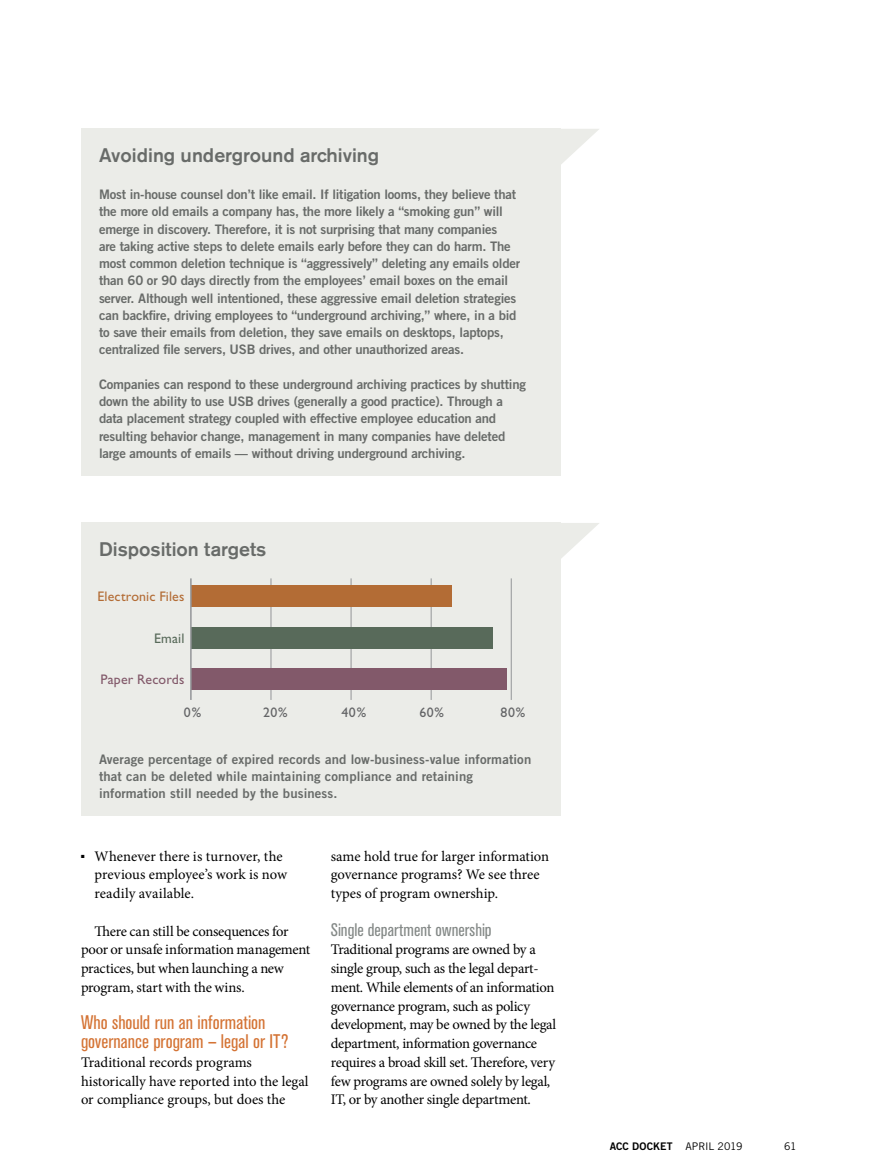
<style>
.page{position:relative;width:891px;height:1175px;background:#fff}
.page>*{position:absolute;margin:0;border:0;box-sizing:border-box;transform-origin:0 0}
.t1{font:condensed 19.5px/18.8px "Akzidenz Grotesk BE";letter-spacing:.005em;color:#d47334}
.t2{font:500 19.5px "Akzidenz Grotesk BE";color:#686b69}
.t3{font:condensed 18px "Akzidenz Grotesk BE";color:#848987}
.t4{font:14.7px/18.8px "Minion Pro";letter-spacing:-.015em;color:#000}
.t5{font:13.8px "Gill Sans";letter-spacing:.01em;color:#b36c35}
.t6{font:13.8px "Gill Sans";letter-spacing:.025em;color:#636466}
.t7{font:13.8px "Gill Sans";letter-spacing:.01em;color:#82596a}
.t8{font:13.8px "Gill Sans";letter-spacing:.015em;color:#586a5a}
.t9{font:13.2px/17.2px "Trade Gothic Bold Two";letter-spacing:-.015em;color:#686b69}
.t10{font:13.2px/17.2px "Trade Gothic Bold Two";letter-spacing:.01em;color:#686b69}
.t11{font:10.5px "Trade Gothic Bold Two";letter-spacing:.015em;color:#000}
.t12{font:10.5px "Trade Gothic";color:#000}
.s1{font-family:"Trade Gothic"}
</style>
<div class="page">
<div style="left:81px;top:129px;width:479px;height:347px;background:#ebece8"></div>
<svg style="left:560px;top:129px;width:39px;height:37px"></svg>
<div style="left:81px;top:523px;width:479px;height:293px;background:#ebece8"></div>
<svg style="left:560px;top:523px;width:39px;height:37px"></svg>
<hr style="left:271px;top:578px;width:1px;height:122px;background:#939598">
<hr style="left:351px;top:578px;width:1px;height:122px;background:#939598">
<hr style="left:431px;top:578px;width:1px;height:122px;background:#939598">
<hr style="left:511px;top:578px;width:1px;height:122px;background:#939598">
<div style="left:191px;top:585px;width:260px;height:22px;background:#b36c35"></div>
<div style="left:191px;top:627px;width:301px;height:21px;background:#586a5a"></div>
<div style="left:191px;top:668px;width:316px;height:21px;background:#82596a"></div>
<hr style="left:190px;top:578px;width:2px;height:122px;background:#939598">
<h1 class="t2" style="left:99px;top:143px;width:282px">Avoiding underground archiving</h1>
<p class="t9" style="left:99px;top:185px;width:423px">Most in-house counsel don’t like email. If litigation looms, they believe that the more old emails a company has, the more likely a “smoking gun” will emerge in discovery. Therefore, it is not surprising that many companies<br>are taking active steps to delete emails early before they can do harm. The most common deletion technique is “aggressively” deleting any emails older than 60 or 90 days directly from the employees’ email boxes on the email server. Although well intentioned, these aggressive email deletion strategies can backfire, driving employees to “underground archiving,” where, in a bid to save their emails from deletion, they save emails on desktops, laptops, centralized file servers, USB drives, and other unauthorized areas.</p>
<p class="t9" style="left:99px;top:375px;width:429px">Companies can respond to these underground archiving practices by shutting down the ability to use USB drives (generally a good practice). Through a data placement strategy coupled with effective employee education and resulting behavior change, management in many companies have deleted large amounts of emails — without driving underground archiving.</p>
<h1 class="t2" style="left:99px;top:537px;width:169px">Disposition targets</h1>
<p class="t5" style="left:97px;top:588px;width:89px">Electronic Files</p>
<p class="t8" style="left:154px;top:630px;width:32px">Email</p>
<p class="t7" style="left:100px;top:671px;width:86px">Paper Records</p>
<p class="t6" style="left:184px;top:704px;width:19px">0%</p>
<p class="t6" style="left:263px;top:704px;width:26px">20%</p>
<p class="t6" style="left:342px;top:704px;width:26px">40%</p>
<p class="t6" style="left:420px;top:704px;width:26px">60%</p>
<p class="t6" style="left:501px;top:704px;width:26px">80%</p>
<p class="t10" style="left:99px;top:750px;width:434px">Average percentage of expired records and low-business-value information that can be deleted while maintaining compliance and retaining information still needed by the business.</p>
<p class="t4" style="left:94px;top:846px;width:194px;text-indent:-13px">■ Whenever there is turnover, the previous employee’s work is now readily available.</p>
<p class="t4" style="left:81px;top:921px;width:231px;text-indent:13px">There can still be consequences for poor or unsafe information management practices, but when launching a new program, start with the wins.</p>
<h1 class="t1" style="left:81px;top:1013px;width:209px">Who should run an information governance program — legal or IT?</h1>
<p class="t4" style="left:81px;top:1052px;width:229px">Traditional records programs historically have reported into the legal or compliance groups, but does the</p>
<p class="t4" style="left:331px;top:846px;width:220px">same hold true for larger information governance programs? We see three types of program ownership.</p>
<h2 class="t3" style="left:331px;top:919px;width:162px">Single department ownership</h2>
<p class="t4" style="left:331px;top:940px;width:227px">Traditional programs are owned by a single group, such as the legal depart&shy;ment. While elements of an information governance program, such as policy development, may be owned by the legal department, information governance requires a broad skill set. Therefore, very few programs are owned solely by legal, IT, or by another single department.</p>
<p class="t11" style="left:610px;top:1140px;width:134px">ACC DOCKET <span class="s1">APRIL 2019</span></p>
<p class="t12" style="left:784px;top:1140px;width:14px">61</p>
</div>
